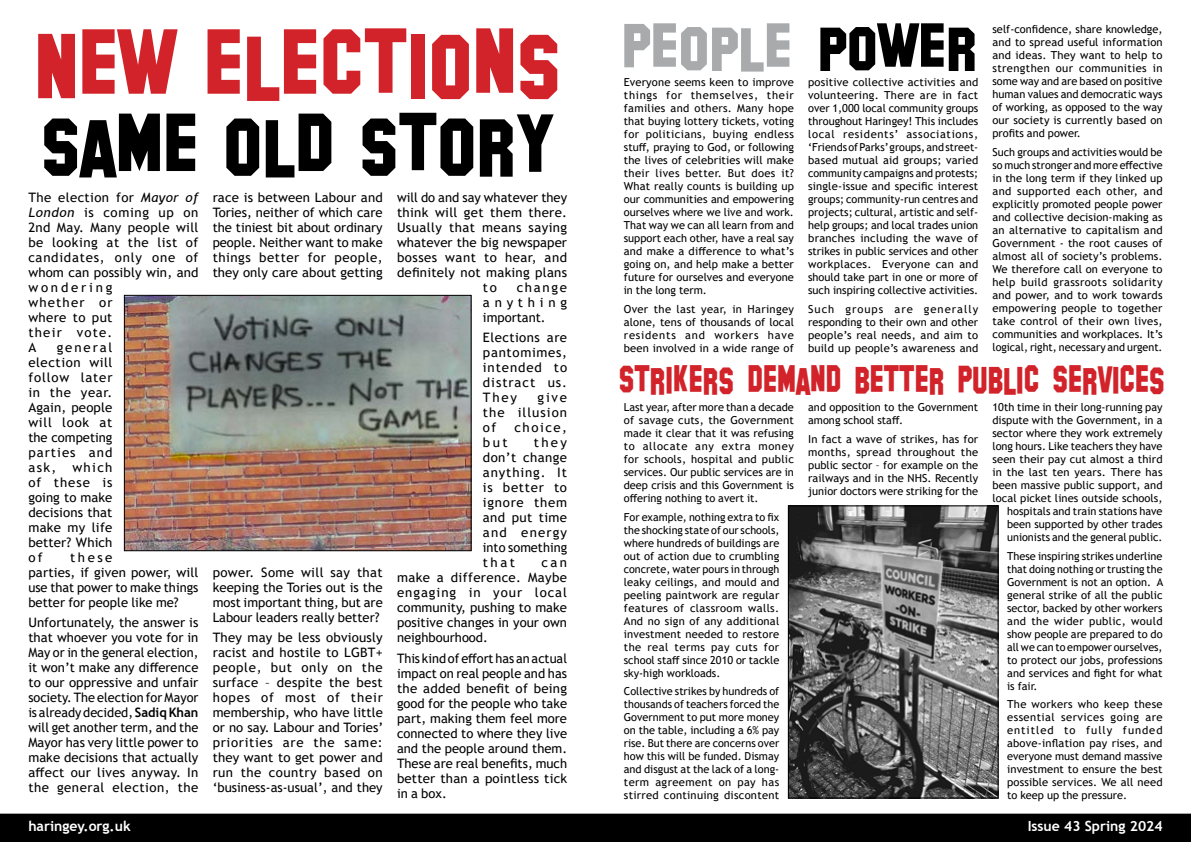
<style>
.page{position:relative;width:1191px;height:842px;background:#fff}
.page>*{position:absolute;margin:0;border:0;box-sizing:border-box;transform-origin:0 0}
.t1{font:92px "SF Hollywood Hills";color:#d2232a}
.t2{font:82px "SF Hollywood Hills";color:#000}
.t3{font:62px "SF Hollywood Hills";color:#a8aaac;scale:1.04 1}
.t4{font:38px "SF Hollywood Hills";color:#d2232a;scale:.86 1}
.t5{font:700 14px "Trebuchet MS";color:#fff}
.t6{font:13px/15px "Trebuchet MS";letter-spacing:.015em;color:#000;text-align:justify}
.t7{font:13px/15px "Trebuchet MS";letter-spacing:.04em;color:#000}
.t8{font:13px "Trebuchet MS";letter-spacing:.035em;color:#000}
.t9{font:11px/13px "Trebuchet MS";color:#000;text-align:justify}
.s1{font-style:italic}
.s2{font-weight:700}
.s3{color:#000}
</style>
<div class="page">
<img style="left:126px;top:297px;width:343px;height:252px">
<div style="left:124px;top:295px;width:347px;height:256px;border:1px solid #000"></div>
<img style="left:790px;top:507px;width:206px;height:289px">
<div style="left:788px;top:505px;width:210px;height:293px;border:1px solid #000"></div>
<div style="left:0;top:814px;width:1191px;height:28px;background:#000"></div>
<h1 class="t1" style="left:35px;top:23px;width:528px">NEW ELECTIONS</h1>
<h2 class="t2" style="left:41px;top:108px;width:515px">SAME OLD STORY</h2>
<p class="t7" style="left:28px;top:189px;width:172px">The election for <span class="s1">Mayor of<br>London</span> is coming up on<br>2nd May. Many people will be looking at the list of candidates, only one of whom can possibly win, and wondering<br>whether or<br>where to put<br>their vote.<br>A</p>
<p class="t6" style="left:28px;top:339px;width:86px;text-indent:28px">general election will follow later in the year.<br>Again, people will look at the competing parties and ask, which of these is going to make decisions that make my life better? Which of</p>
<p class="t6" style="left:28px;top:549px;width:172px;text-align:left;text-indent:42px">these<br>parties, if given power, will use that power to make things better for people like me?</p>
<p class="t6" style="left:28px;top:615px;width:172px">Unfortunately, the answer is that whoever you vote for in May or in the general election, it won’t make any difference to our oppressive and unfair society. The election for Mayor is already decided, <span class="s2">Sadiq Khan </span>will get another term, and the Mayor has very little power to make decisions that actually affect our lives anyway. In the general election, the</p>
<p class="t6" style="left:213px;top:189px;width:172px">race is between Labour and Tories, neither of which care the tiniest bit about ordinary people. Neither want to make things better for people, they only care about getting</p>
<p class="t6" style="left:213px;top:564px;width:172px">power. Some will say that keeping the Tories out is the most important thing, but are Labour leaders really better?</p>
<p class="t6" style="left:213px;top:630px;width:172px">They may be less obviously racist and hostile to LGBT+ people, but only on the surface – despite the best hopes of most of their membership, who have little or no say. Labour and Tories’ priorities are the same: they want to get power and run the country based on ‘business-as-usual’, and they</p>
<p class="t6" style="left:397px;top:189px;width:172px">will do and say whatever they</p>
<p class="t6" style="left:397px;top:204px;width:172px">think will get them there.</p>
<p class="t6" style="left:397px;top:219px;width:172px">Usually that means saying</p>
<p class="t6" style="left:397px;top:234px;width:172px">whatever the big newspaper</p>
<p class="t8" style="left:397px;top:249px;width:172px">bosses want to hear, and</p>
<p class="t6" style="left:397px;top:264px;width:172px">definitely not making plans</p>
<p class="t6" style="left:483px;top:279px;width:16px">to</p>
<p class="t6" style="left:483px;top:279px;width:86px;text-indent:34px">change anything important.</p>
<p class="t6" style="left:483px;top:330px;width:86px">Elections are pantomimes, intended to distract us.<br>They</p>
<p class="t6" style="left:483px;top:390px;width:86px;text-indent:55px">give the illusion of</p>
<p class="t6" style="left:514px;top:420px;width:54px">choice,</p>
<p class="t6" style="left:483px;top:435px;width:86px;text-indent:51px">they don’t change anything. It is better to ignore them and put time and energy into something that</p>
<p class="t6" style="left:483px;top:435px;width:26px">but</p>
<p class="t6" style="left:397px;top:555px;width:172px;text-indent:144px">can make a difference. Maybe engaging in your local community, pushing to make positive changes in your own neighbourhood.</p>
<p class="t6" style="left:397px;top:651px;width:172px">This kind of effort has an actual impact on real people and has the added benefit of being good for the people who take part, making them feel more connected to where they live and the people around them.<br>These are real benefits, much better than a pointless tick in a box.</p>
<h3 class="t3" style="left:621px;top:19px;width:343px">PEOPLE <span class="s3">POWER</span></h3>
<p class="t9" style="left:624px;top:76px;width:172px">Everyone seems keen to improve things for themselves, their families and others. Many hope that buying lottery tickets, voting for politicians, buying endless stuff, praying to God, or following the lives of celebrities will make their lives better. But does it?<br>What really counts is building up our communities and empowering ourselves where we live and work.<br>That way we can all learn from and support each other, have a real say and make a difference to what’s going on, and help make a better future for ourselves and everyone in the long term.</p>
<p class="t9" style="left:624px;top:302px;width:172px">Over the last year, in Haringey alone, tens of thousands of local residents and workers have been involved in a wide range of</p>
<p class="t9" style="left:808px;top:76px;width:172px">positive collective activities and volunteering. There are in fact over 1,000 local community groups throughout Haringey! This includes local residents’ associations, ‘Friends of Parks’ groups, and street&shy;based mutual aid groups; varied community campaigns and protests; single-issue and specific interest groups; community-run centres and projects; cultural, artistic and self&shy;help groups; and local trades union branches including the wave of strikes in public services and other workplaces. Everyone can and should take part in one or more of such inspiring collective activities.</p>
<p class="t9" style="left:808px;top:302px;width:172px">Such groups are generally responding to their own and other people’s real needs, and aim to build up people’s awareness and</p>
<p class="t9" style="left:992px;top:22px;width:172px">self-confidence, share knowledge, and to spread useful information and ideas. They want to help to strengthen our communities in some way and are based on positive human values and democratic ways of working, as opposed to the way our society is currently based on profits and power.</p>
<p class="t9" style="left:992px;top:145px;width:172px">Such groups and activities would be so much stronger and more effective in the long term if they linked up and supported each other, and explicitly promoted people power and collective decision-making as an alternative to capitalism and Government - the root causes of almost all of society’s problems.<br>We therefore call on everyone to help build grassroots solidarity and power, and to work towards empowering people to together take control of their own lives, communities and workplaces. It’s logical, right, necessary and urgent.</p>
<h3 class="t4" style="left:619px;top:362px;width:636px">STRIKERS DEMAND BETTER PUBLIC SERVICES</h3>
<p class="t9" style="left:624px;top:400px;width:172px">Last year, after more than a decade of savage cuts, the Government made it clear that it was refusing to allocate any extra money for schools, hospital and public services. Our public services are in deep crisis and this Government is offering nothing to avert it.</p>
<p class="t9" style="left:624px;top:510px;width:157px">For example, nothing extra to fix the shocking state of our schools, where hundreds of buildings are out of action due to crumbling concrete, water pours in through leaky ceilings, and mould and peeling paintwork are regular features of classroom walls.<br>And no sign of any additional investment needed to restore the real terms pay cuts for school staff since 2010 or tackle sky-high workloads.</p>
<p class="t9" style="left:624px;top:685px;width:157px">Collective strikes by hundreds of thousands of teachers forced the Government to put more money on the table, including a 6% pay rise. But there are concerns over how this will be funded. Dismay and disgust at the lack of a long&shy;term agreement on pay has stirred continuing discontent</p>
<p class="t9" style="left:808px;top:400px;width:172px">and opposition to the Government among school staff.</p>
<p class="t9" style="left:808px;top:432px;width:172px">In fact a wave of strikes, has for months, spread throughout the public sector – for example on the railways and in the NHS. Recently junior doctors were striking for the</p>
<p class="t9" style="left:992px;top:400px;width:172px;text-align:right">10th time in their long-running pay dispute with the Government, in a sector where they work extremely long hours. Like teachers they have seen their pay cut almost a third in the last ten years. There has been massive public support, and local picket lines outside schools, hospitals and train stations have been supported by other trades unionists and the general public.</p>
<p class="t9" style="left:1007px;top:549px;width:158px">These inspiring strikes underline that doing nothing or trusting the Government is not an option. A general strike of all the public sector, backed by other workers and the wider public, would show people are prepared to do all we can to empower ourselves, to protect our jobs, professions and services and fight for what is fair.</p>
<p class="t9" style="left:1007px;top:698px;width:157px">The workers who keep these essential services going are entitled to fully funded above-inflation pay rises, and everyone must demand massive investment to ensure the best possible services. We all need to keep up the pressure.</p>
<p class="t5" style="left:28px;top:817px;width:104px">haringey.org.uk</p>
<p class="t5" style="left:1027px;top:817px;width:136px">Issue 43 Spring 2024</p>
</div>
